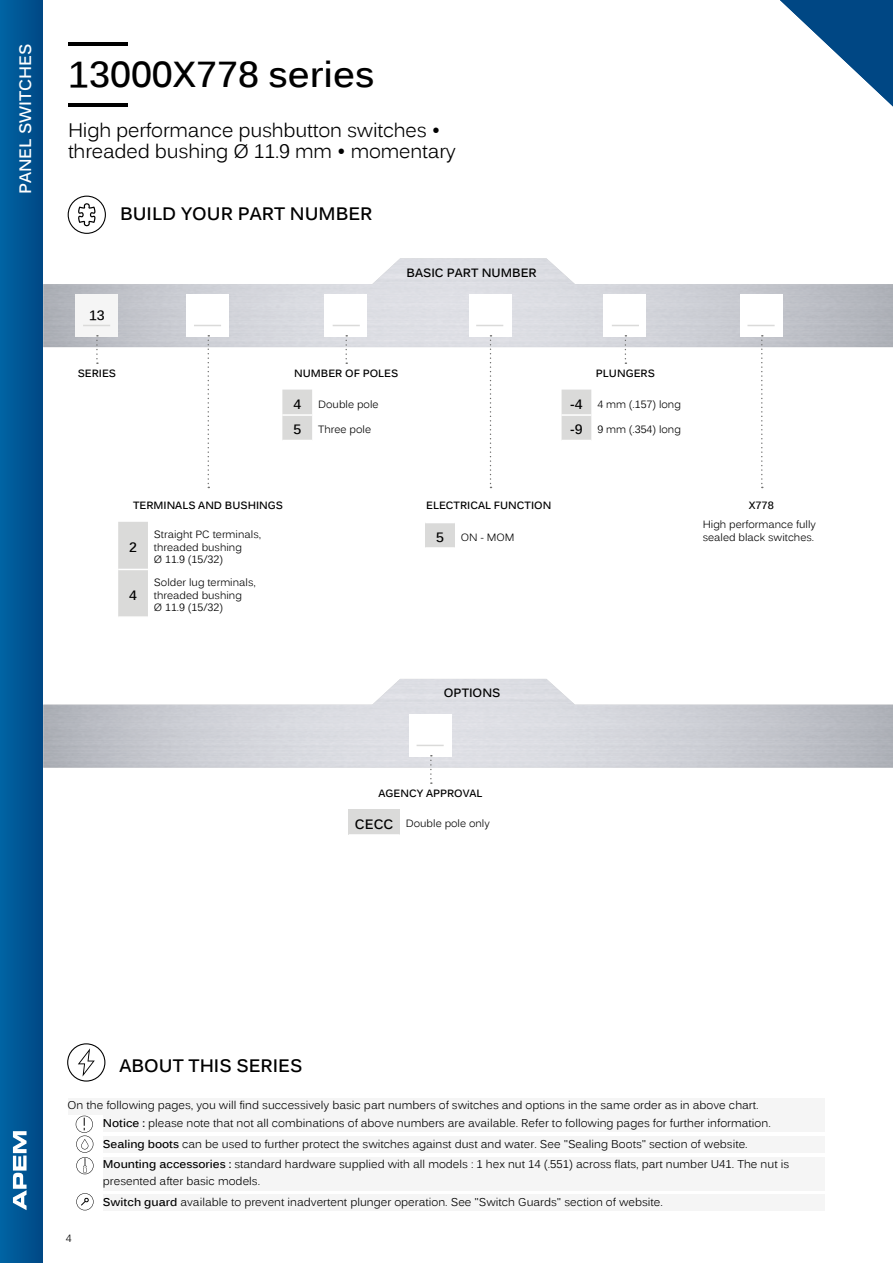
<style>
.page{position:relative;width:893px;height:1263px;background:#fff}
.page>*{position:absolute;margin:0;border:0;box-sizing:border-box;transform-origin:0 0}
.t1{font:700 36px "Kalinga";color:#000}
.t2{font:19.5px/21px "Kalinga";letter-spacing:-.01em;color:#000}
.t3{font:700 18px "Kalinga";color:#000}
.t4{font:700 16.5px "Kalinga";color:#fff}
.t5{font:700 13.5px "Kalinga";color:#000}
.t6{font:700 12px "Kalinga";color:#000}
.t7{font:11.25px/20.7px "Kalinga";color:#000}
.t8{font:10.5px/12.6px "Kalinga";color:#000}
.t9{font:700 10.5px "Kalinga";color:#000}
.s1{font-weight:700;font-size:13.5px}
.s2{font-weight:700}
</style>
<div class="page">
<hr style="left:68px;top:103px;width:59px;height:3px;background:#000">
<hr style="left:68px;top:43px;width:59px;height:3px;background:#000">
<div style="left:76px;top:294px;width:42px;height:43px;background:#f5f5f5"></div>
<svg style="left:96px;top:335px;width:2px;height:29px"></svg>
<svg style="left:83px;top:325px;width:27px;height:1px"></svg>
<svg style="left:282px;top:390px;width:30px;height:50px"></svg>
<hr style="left:282px;top:414px;width:30px;height:2px;background:#fff">
<svg style="left:345px;top:335px;width:2px;height:29px"></svg>
<svg style="left:333px;top:325px;width:27px;height:1px"></svg>
<svg style="left:562px;top:390px;width:29px;height:50px"></svg>
<svg style="left:625px;top:335px;width:1px;height:29px"></svg>
<svg style="left:612px;top:325px;width:27px;height:1px"></svg>
<div style="left:118px;top:522px;width:30px;height:94px;background:#dadad9"></div>
<hr style="left:118px;top:569px;width:30px;height:1px;background:#fff">
<svg style="left:208px;top:335px;width:1px;height:153px"></svg>
<svg style="left:194px;top:325px;width:27px;height:1px"></svg>
<div style="left:425px;top:522px;width:30px;height:26px;background:#dadad9"></div>
<hr style="left:425px;top:522px;width:30px;height:1px;background:#fff">
<hr style="left:425px;top:547px;width:30px;height:2px;background:#fff">
<svg style="left:490px;top:335px;width:1px;height:153px"></svg>
<svg style="left:476px;top:325px;width:27px;height:1px"></svg>
<svg style="left:68px;top:196px;width:38px;height:38px"></svg>
<svg style="left:761px;top:335px;width:2px;height:153px"></svg>
<svg style="left:747px;top:325px;width:28px;height:1px"></svg>
<svg style="left:430px;top:755px;width:2px;height:29px"></svg>
<svg style="left:417px;top:745px;width:27px;height:1px"></svg>
<div style="left:349px;top:809px;width:51px;height:26px;background:#dadad9"></div>
<hr style="left:349px;top:834px;width:51px;height:2px;background:#fff">
<svg style="left:67px;top:1043px;width:38px;height:38px"></svg>
<div style="left:103px;top:1115px;width:722px;height:17px;background:#f5f5f5"></div>
<div style="left:103px;top:1136px;width:722px;height:17px;background:#f5f5f5"></div>
<div style="left:103px;top:1157px;width:722px;height:33px;background:#f5f5f5"></div>
<div style="left:103px;top:1194px;width:722px;height:17px;background:#f5f5f5"></div>
<svg style="left:76px;top:1116px;width:18px;height:58px"></svg>
<svg style="left:76px;top:1193px;width:18px;height:17px"></svg>
<div style="left:68px;top:1098px;width:757px;height:17px;background:#f5f5f5"></div>
<svg style="left:780px;top:0;width:113px;height:106px"></svg>
<img style="left:0;top:0;width:42px;height:1263px">
<svg style="left:13px;top:1131px;width:14px;height:79px"></svg>
<h3 class="t4" style="left:16px;top:194px;width:152px;rotate:-90deg">PANEL SWITCHES</h3>
<h1 class="t1" style="left:68px;top:61px;width:308px">13000X778 series</h1>
<h2 class="t2" style="left:68px;top:122px;width:389px">High performance pushbutton switches • threaded bushing Ø 11.9 mm • momentary</h2>
<h3 class="t3" style="left:120px;top:207px;width:254px">BUILD YOUR PART NUMBER</h3>
<p class="t5" style="left:89px;top:310px;width:17px">13</p>
<p class="t6" style="left:407px;top:268px;width:132px">BASIC PART NUMBER</p>
<p class="t9" style="left:78px;top:370px;width:40px">SERIES</p>
<p class="t9" style="left:294px;top:369px;width:106px">NUMBER OF POLES</p>
<p class="t5" style="left:293px;top:399px;width:9px">4</p>
<p class="t8" style="left:318px;top:399px;width:62px">Double pole</p>
<p class="t5" style="left:293px;top:425px;width:9px">5</p>
<p class="t8" style="left:318px;top:424px;width:55px">Three pole</p>
<p class="t9" style="left:596px;top:369px;width:60px">PLUNGERS</p>
<p class="t8" style="left:570px;top:399px;width:112px"><span class="s1">-4</span> 4 mm (.157) long</p>
<p class="t8" style="left:570px;top:424px;width:112px"><span class="s1">-9</span> 9 mm (.354) long</p>
<p class="t9" style="left:133px;top:502px;width:151px">TERMINALS AND BUSHINGS</p>
<p class="t5" style="left:129px;top:542px;width:9px">2</p>
<p class="t5" style="left:129px;top:590px;width:9px">4</p>
<p class="t8" style="left:154px;top:529px;width:109px">Straight PC terminals, threaded bushing<br>Ø 11.9 (15/32)</p>
<p class="t8" style="left:154px;top:577px;width:103px">Solder lug terminals, threaded bushing<br>Ø 11.9 (15/32)</p>
<p class="t9" style="left:426px;top:502px;width:127px">ELECTRICAL FUNCTION</p>
<p class="t5" style="left:436px;top:532px;width:9px">5</p>
<p class="t8" style="left:461px;top:531px;width:55px">ON - MOM</p>
<p class="t9" style="left:749px;top:501px;width:27px">X778</p>
<p class="t8" style="left:703px;top:519px;width:115px">High performance fully sealed black switches.</p>
<p class="t6" style="left:444px;top:688px;width:58px">OPTIONS</p>
<p class="t9" style="left:378px;top:789px;width:106px">AGENCY APPROVAL</p>
<p class="t8" style="left:355px;top:818px;width:136px"><span class="s1">CECC</span> Double pole only</p>
<h3 class="t3" style="left:120px;top:1059px;width:184px">ABOUT THIS SERIES</h3>
<p class="t7" style="left:68px;top:1096px;width:692px">On the following pages, you will find successively basic part numbers of switches and options in the same order as in above chart.</p>
<p class="t8" style="left:66px;top:1232px;width:7px">4</p>
<p class="t7" style="left:103px;top:1113px;width:688px"><span class="s2">Notice :</span> please note that not all combinations of above numbers are available. Refer to following pages for further information.<br><span class="s2">Sealing boots</span> can be used to further protect the switches against dust and water. See "Sealing Boots" section of website.<br><span class="s2">Mounting accessories :</span> standard hardware supplied with all models : 1 hex nut 14 (.551) across flats, part number U41. The nut is</p>
<p class="t7" style="left:103px;top:1171px;width:562px">presented after basic models.<br><span class="s2">Switch guard</span> available to prevent inadvertent plunger operation. See "Switch Guards" section of website.</p>
</div>
